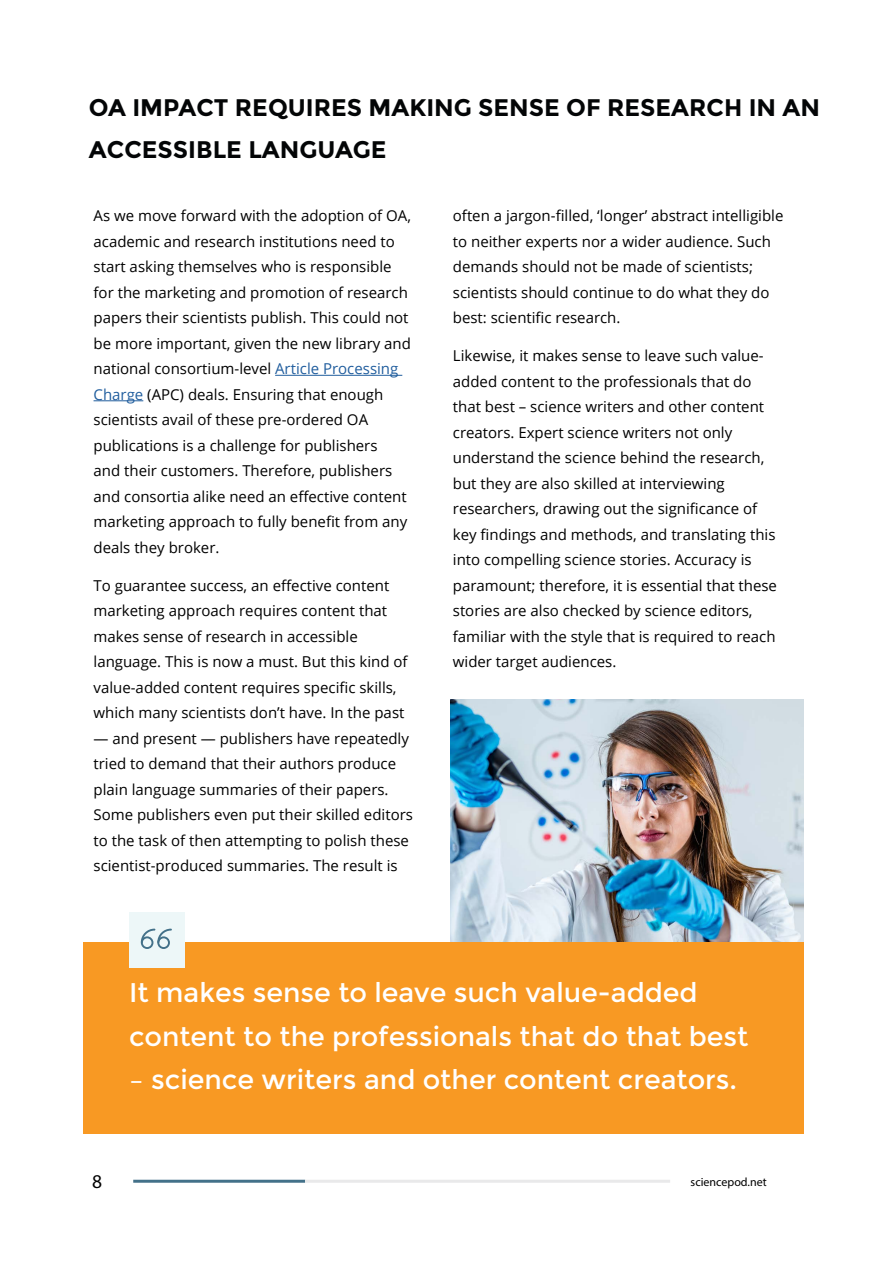
<style>
.page{position:relative;width:893px;height:1263px;background:#fff}
.page>*{position:absolute;margin:0;border:0;box-sizing:border-box;transform-origin:0 0}
.t1{font:27px/43.5px "Montserrat";color:#fff}
.t2{font:700 24px/42px "Montserrat";color:#030506}
.t3{font:19.5px "Myriad Pro";color:#000}
.t4{font:15px/25.5px "Open Sans";color:#000}
.t5{font:12px "Myriad Pro";color:#000}
.s1{color:#215e9e}
</style>
<div class="page">
<div style="left:83px;top:942px;width:721px;height:191px;background:#f89923"></div>
<div style="left:129px;top:912px;width:55px;height:55px;background:#edf7f8"></div>
<svg style="left:141px;top:929px;width:31px;height:20px"></svg>
<hr style="left:275px;top:375px;width:127px;height:1px;background:#215e9e">
<hr style="left:94px;top:400px;width:49px;height:1px;background:#215e9e">
<img style="left:451px;top:699px;width:353px;height:243px">
<hr style="left:133px;top:1180px;width:172px;height:3px;background:#437189">
<hr style="left:305px;top:1180px;width:365px;height:3px;background:#e9e9ea">
<h2 class="t2" style="left:89px;top:86px;width:733px">OA IMPACT REQUIRES MAKING SENSE OF RESEARCH IN AN<br>ACCESSIBLE LANGUAGE</h2>
<p class="t4" style="left:94px;top:203px;width:319px">As we move forward with the adoption of OA, academic and research institutions need to start asking themselves who is responsible for the marketing and promotion of research papers their scientists publish. This could not be more important, given the new library and national consortium-level <span class="s1">Article Processing Charge</span> (APC) deals. Ensuring that enough scientists avail of these pre-ordered OA publications is a challenge for publishers<br>and their customers. Therefore, publishers and consortia alike need an effective content marketing approach to fully benefit from any deals they broker.</p>
<p class="t4" style="left:94px;top:572px;width:316px">To guarantee success, an effective content marketing approach requires content that makes sense of research in accessible language. This is now a must. But this kind of value-added content requires specific skills, which many scientists don’t have. In the past</p>
<p class="t4" style="left:94px;top:725px;width:321px">— and present — publishers have repeatedly tried to demand that their authors produce plain language summaries of their papers.<br>Some publishers even put their skilled editors to the task of then attempting to polish these scientist-produced summaries. The result is</p>
<p class="t4" style="left:453px;top:203px;width:332px">often a jargon-filled, ‘longer’ abstract intelligible to neither experts nor a wider audience. Such demands should not be made of scientists; scientists should continue to do what they do best: scientific research.</p>
<p class="t4" style="left:453px;top:343px;width:326px">Likewise, it makes sense to leave such value&shy;added content to the professionals that do that best – science writers and other content creators. Expert science writers not only understand the science behind the research, but they are also skilled at interviewing researchers, drawing out the significance of key findings and methods, and translating this into compelling science stories. Accuracy is paramount; therefore, it is essential that these stories are also checked by science editors, familiar with the style that is required to reach wider target audiences.</p>
<h1 class="t1" style="left:129px;top:971px;width:621px">It makes sense to leave such value-added content to the professionals that do that best</h1>
<h1 class="t1" style="left:129px;top:1058px;width:609px">– science writers and other content creators.</h1>
<h3 class="t3" style="left:92px;top:1169px;width:12px">8</h3>
<p class="t5" style="left:691px;top:1174px;width:78px">sciencepod.net</p>
</div>
